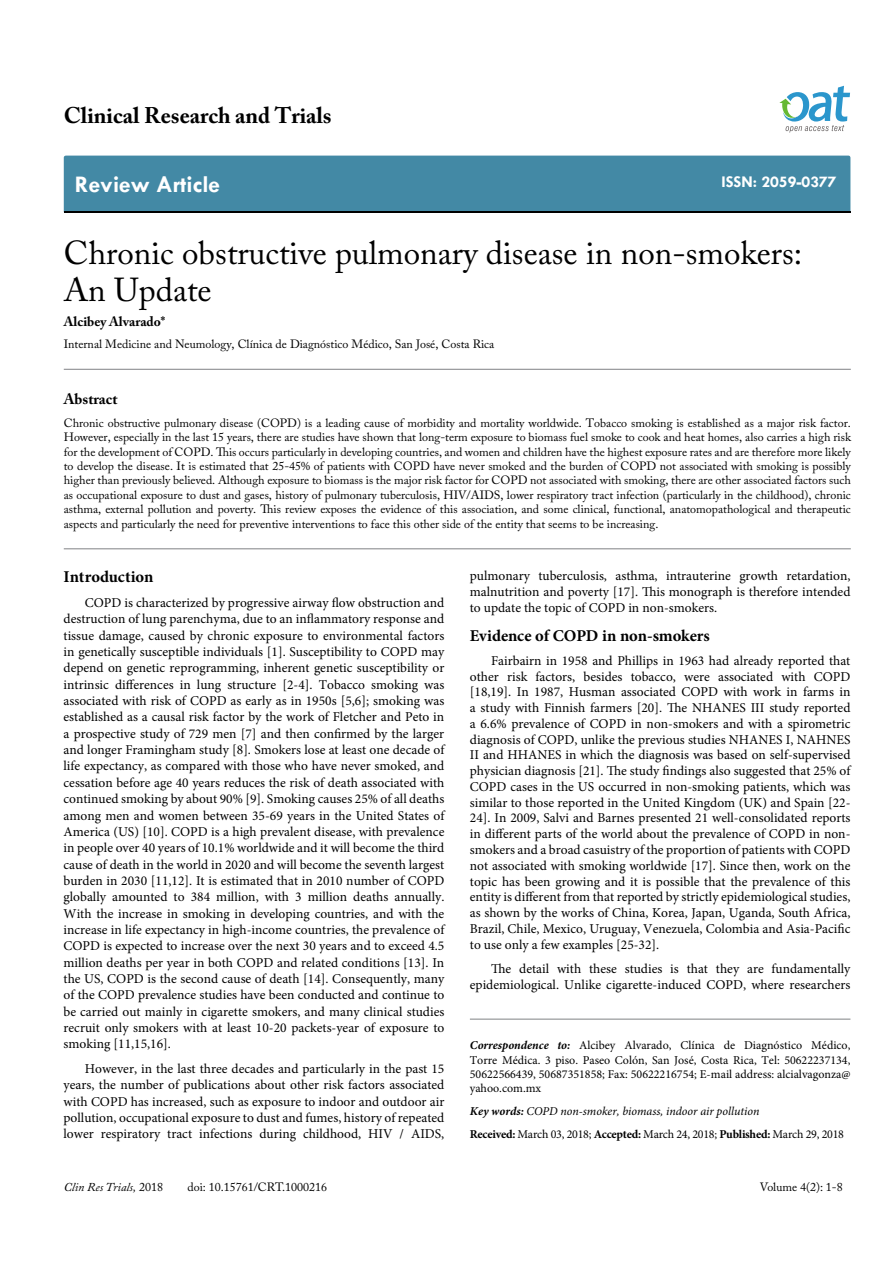
<style>
.page{position:relative;width:893px;height:1263px;background:#fff}
.page>*{position:absolute;margin:0;border:0;box-sizing:border-box;transform-origin:0 0}
.t1{font:33px/37.5px "Adobe Caslon Pro";color:#000}
.t2{font:700 24px "Tw Cen";color:#fff}
.t3{font:700 22.5px "Adobe Caslon Pro";color:#000}
.t4{font:700 16.5px "Minion Pro";letter-spacing:-.005em;color:#000}
.t5{font:700 16.5px "Tw Cen";color:#fff}
.t6{font:700 15px "Adobe Caslon Pro";color:#000}
.t7{font:13.5px/16.4px "Minion Pro";color:#000;text-align:justify}
.t8{font:700 13.5px "Adobe Caslon Pro";color:#000}
.t9{font:12px/14.4px "Adobe Caslon Pro";color:#000;text-align:justify}
.t10{font:12px/14.4px "Minion Pro";color:#000;text-align:justify}
.t11{font:italic 12px/23px "Minion Pro";color:#000}
.t12{font:italic 12px "Adobe Caslon Pro";color:#000}
.s1{font-style:normal}
.s2{font-weight:700;font-style:italic}
.s3{font-weight:700}
.s4{font-weight:700;font-style:normal}
</style>
<div class="page">
<div style="left:64px;top:156px;width:786px;height:56px;background:#4389a5"></div>
<svg style="left:779px;top:86px;width:71px;height:47px"></svg>
<hr style="left:64px;top:369px;width:787px;height:1px;background:#808285">
<hr style="left:64px;top:549px;width:787px;height:1px;background:#808285">
<hr style="left:470px;top:1019px;width:380px;height:1px;background:#808285">
<h3 class="t3" style="left:64px;top:102px;width:269px">Clinical Research and Trials</h3>
<h2 class="t2" style="left:75px;top:170px;width:147px">Review Article</h2>
<p class="t5" style="left:721px;top:172px;width:117px">ISSN: 2059-0377</p>
<h1 class="t1" style="left:64px;top:233px;width:740px">Chronic obstructive pulmonary disease in non-smokers:<br>An Update</h1>
<p class="t8" style="left:64px;top:313px;width:103px">Alcibey Alvarado*</p>
<p class="t9" style="left:64px;top:337px;width:432px">Internal Medicine and Neumology, Clínica de Diagnóstico Médico, San José, Costa Rica</p>
<p class="t6" style="left:64px;top:390px;width:55px">Abstract</p>
<p class="t9" style="left:64px;top:415px;width:789px">Chronic obstructive pulmonary disease (COPD) is a leading cause of morbidity and mortality worldwide. Tobacco smoking is established as a major risk factor.<br>However, especially in the last 15 years, there are studies have shown that long-term exposure to biomass fuel smoke to cook and heat homes, also carries a high risk for the development of COPD. This occurs particularly in developing countries, and women and children have the highest exposure rates and are therefore more likely to develop the disease. It is estimated that 25-45% of patients with COPD have never smoked and the burden of COPD not associated with smoking is possibly higher than previously believed. Although exposure to biomass is the major risk factor for COPD not associated with smoking, there are other associated factors such as occupational exposure to dust and gases, history of pulmonary tuberculosis, HIV/AIDS, lower respiratory tract infection (particularly in the childhood), chronic asthma, external pollution and poverty. This review exposes the evidence of this association, and some clinical, functional, anatomopathological and therapeutic aspects and particularly the need for preventive interventions to face this other side of the entity that seems to be increasing.</p>
<p class="t4" style="left:64px;top:565px;width:91px">Introduction</p>
<p class="t7" style="left:64px;top:594px;width:382px;text-indent:21px">COPD is characterized by progressive airway flow obstruction and destruction of lung parenchyma, due to an inflammatory response and tissue damage, caused by chronic exposure to environmental factors in genetically susceptible individuals [1]. Susceptibility to COPD may depend on genetic reprogramming, inherent genetic susceptibility or intrinsic differences in lung structure [2-4]. Tobacco smoking was associated with risk of COPD as early as in 1950s [5,6]; smoking was established as a causal risk factor by the work of Fletcher and Peto in a prospective study of 729 men [7] and then confirmed by the larger and longer Framingham study [8]. Smokers lose at least one decade of life expectancy, as compared with those who have never smoked, and cessation before age 40 years reduces the risk of death associated with continued smoking by about 90% [9]. Smoking causes 25% of all deaths among men and women between 35-69 years in the United States of America (US) [10]. COPD is a high prevalent disease, with prevalence in people over 40 years of 10.1% worldwide and it will become the third cause of death in the world in 2020 and will become the seventh largest burden in 2030 [11,12]. It is estimated that in 2010 number of COPD globally amounted to 384 million, with 3 million deaths annually.<br>With the increase in smoking in developing countries, and with the increase in life expectancy in high-income countries, the prevalence of COPD is expected to increase over the next 30 years and to exceed 4.5 million deaths per year in both COPD and related conditions [13]. In the US, COPD is the second cause of death [14]. Consequently, many of the COPD prevalence studies have been conducted and continue to be carried out mainly in cigarette smokers, and many clinical studies recruit only smokers with at least 10-20 packets-year of exposure to smoking [11,15,16].</p>
<p class="t7" style="left:64px;top:1061px;width:382px;text-indent:21px">However, in the last three decades and particularly in the past 15 years, the number of publications about other risk factors associated with COPD has increased, such as exposure to indoor and outdoor air pollution, occupational exposure to dust and fumes, history of repeated lower respiratory tract infections during childhood, HIV / AIDS,</p>
<p class="t12" style="left:64px;top:1180px;width:101px">Clin Res Trials, <span class="s1">2018</span></p>
<p class="t9" style="left:188px;top:1180px;width:141px">doi: 10.15761/CRT.1000216</p>
<p class="t7" style="left:470px;top:567px;width:382px">pulmonary tuberculosis, asthma, intrauterine growth retardation, malnutrition and poverty [17]. This monograph is therefore intended to update the topic of COPD in non-smokers.</p>
<p class="t4" style="left:470px;top:624px;width:242px">Evidence of COPD in non-smokers</p>
<p class="t7" style="left:470px;top:653px;width:382px;line-height:15.8px;text-indent:21px">Fairbairn in 1958 and Phillips in 1963 had already reported that other risk factors, besides tobacco, were associated with COPD [18,19]. In 1987, Husman associated COPD with work in farms in a study with Finnish farmers [20]. The NHANES III study reported a 6.6% prevalence of COPD in non-smokers and with a spirometric diagnosis of COPD, unlike the previous studies NHANES I, NAHNES II and HHANES in which the diagnosis was based on self-supervised physician diagnosis [21]. The study findings also suggested that 25% of COPD cases in the US occurred in non-smoking patients, which was similar to those reported in the United Kingdom (UK) and Spain [22- 24]. In 2009, Salvi and Barnes presented 21 well-consolidated reports in different parts of the world about the prevalence of COPD in non&shy;smokers and a broad casuistry of the proportion of patients with COPD not associated with smoking worldwide [17]. Since then, work on the topic has been growing and it is possible that the prevalence of this entity is different from that reported by strictly epidemiological studies, as shown by the works of China, Korea, Japan, Uganda, South Africa, Brazil, Chile, Mexico, Uruguay, Venezuela, Colombia and Asia-Pacific to use only a few examples [25-32].</p>
<p class="t7" style="left:470px;top:961px;width:382px;text-align:right">The detail with these studies is that they are fundamentally epidemiological. Unlike cigarette-induced COPD, where researchers</p>
<p class="t10" style="left:470px;top:1038px;width:382px"><span class="s2">Correspondence to:</span> Alcibey Alvarado, Clínica de Diagnóstico Médico, Torre Médica. 3 piso. Paseo Colón, San José, Costa Rica, Tel: 50622237134, 50622566439, 50687351858; Fax: 50622216754; E-mail address: alcialvagonza@ yahoo.com.mx</p>
<p class="t11" style="left:470px;top:1100px;width:376px"><span class="s3">Key words:</span> COPD non-smoker, biomass, indoor air pollution<br><span class="s4">Received:</span> <span class="s1">March 03, 2018;</span> <span class="s4">Accepted:</span> <span class="s1">March 24, 2018;</span> <span class="s4">Published:</span> <span class="s1">March 29, 2018</span></p>
<p class="t9" style="left:760px;top:1180px;width:84px">Volume 4(2): 1-8</p>
</div>
